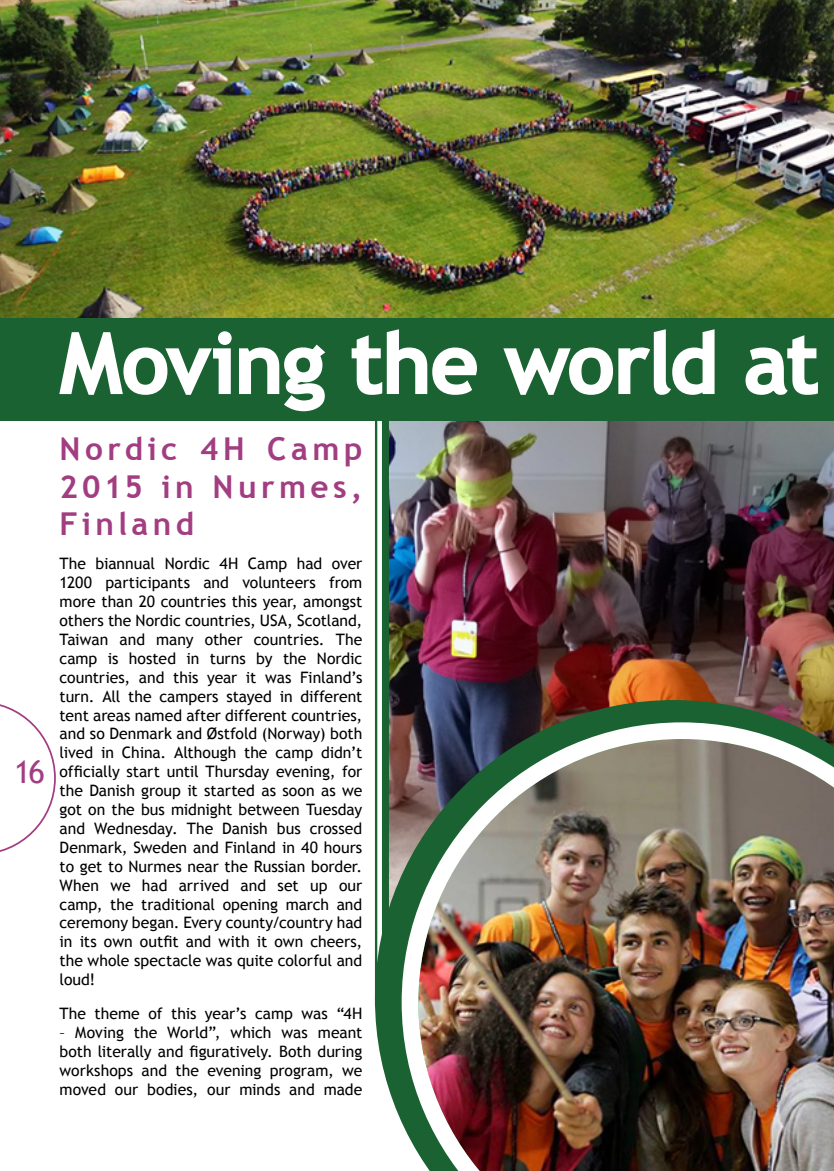
<style>
.page{position:relative;width:834px;height:1171px;background:#fff}
.page>*{position:absolute;margin:0;border:0;box-sizing:border-box;transform-origin:0 0}
.t1{font:700 84px "Trebuchet MS";letter-spacing:-.02em;color:#fff}
.t2{font:700 31.5px/37.8px "Trebuchet MS";letter-spacing:.14em;color:#a23d81;text-align:justify}
.t3{font:31.5px "Trebuchet MS";color:#a23d81}
.t4{font:15.75px/18.9px "Trebuchet MS";color:#000;text-align:justify}
</style>
<div class="page">
<svg style="left:0;top:704px;width:56px;height:148px"></svg>
<img style="left:389px;top:421px;width:444px;height:279px">
<img style="left:0;top:0;width:833px;height:318px">
<div style="left:0;top:318px;width:833px;height:103px;background:#1a6232"></div>
<svg style="left:59px;top:331px;width:267px;height:81px"></svg>
<svg style="left:351px;top:329px;width:126px;height:66px"></svg>
<svg style="left:503px;top:329px;width:212px;height:66px"></svg>
<svg style="left:745px;top:335px;width:73px;height:60px"></svg>
<img style="left:375px;top:700px;width:458px;height:421px">
<img style="left:401px;top:722px;width:432px;height:449px">
<div style="left:382px;top:406px;width:7px;height:600px;background:#1a6232"></div>
<hr style="left:375px;top:406px;width:2px;height:600px;background:#1a6232">
<h2 class="t3" style="left:14px;top:754px;width:32px">16</h2>
<h1 class="t1" style="left:60px;top:311px;width:761px">Moving the world at</h1>
<h2 class="t2" style="left:60px;top:430px;width:304px">Nordic 4H Camp 2015 in Nurmes, Finland</h2>
<p class="t4" style="left:60px;top:554px;width:304px">The biannual Nordic 4H Camp had over 1200 participants and volunteers from more than 20 countries this year, amongst others the Nordic countries, USA, Scotland, Taiwan and many other countries. The camp is hosted in turns by the Nordic countries, and this year it was Finland’s turn. All the campers stayed in different tent areas named after different countries, and so Denmark and Østfold (Norway) both lived in China. Although the camp didn’t officially start until Thursday evening, for the Danish group it started as soon as we got on the bus midnight between Tuesday and Wednesday. The Danish bus crossed Denmark, Sweden and Finland in 40 hours to get to Nurmes near the Russian border.<br>When we had arrived and set up our camp, the traditional opening march and ceremony began. Every county/country had in its own outfit and with it own cheers, the whole spectacle was quite colorful and loud!</p>
<p class="t4" style="left:60px;top:1004px;width:304px">The theme of this year’s camp was “4H</p>
<p class="t4" style="left:60px;top:1023px;width:304px">– Moving the World”, which was meant both literally and figuratively. Both during workshops and the evening program, we moved our bodies, our minds and made</p>
</div>
